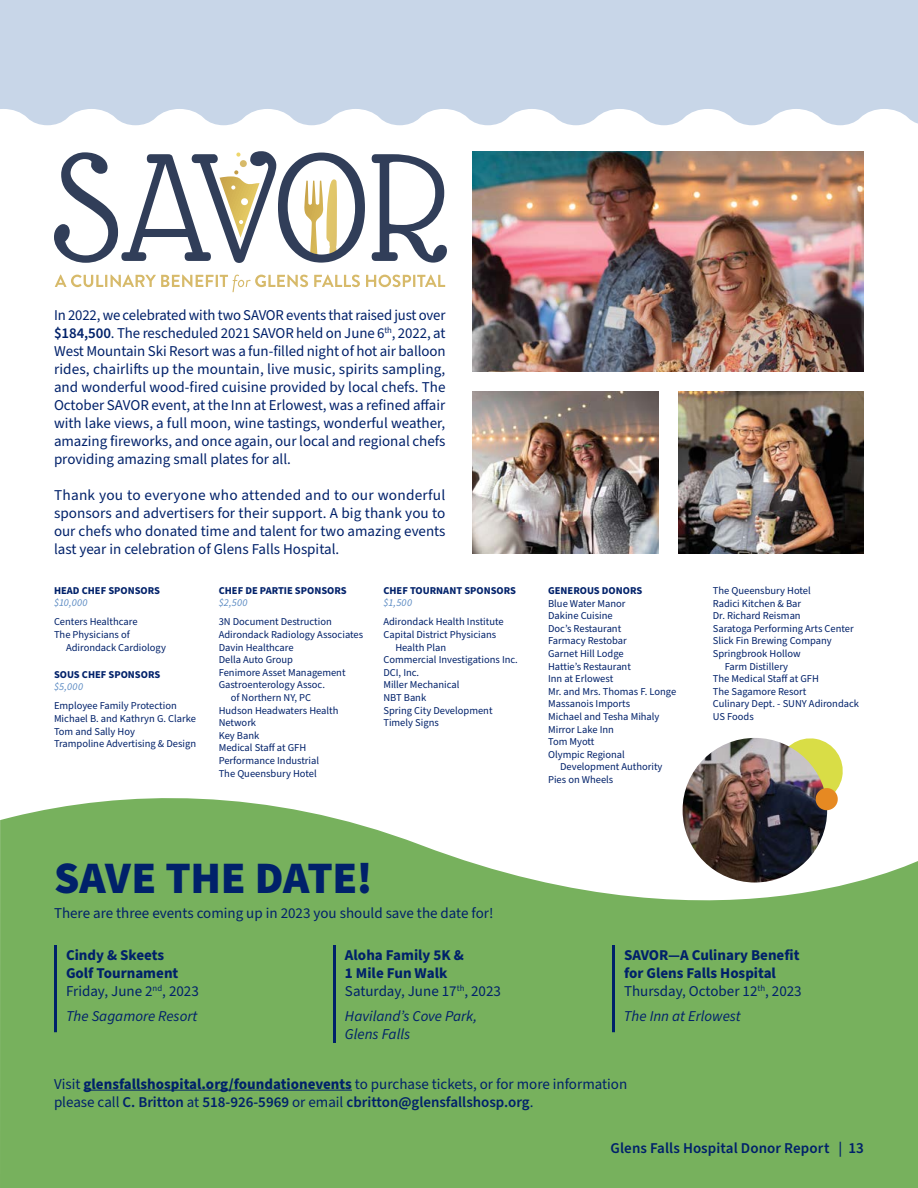
<style>
.page{position:relative;width:918px;height:1188px;background:#fff}
.page>*{position:absolute;margin:0;border:0;box-sizing:border-box;transform-origin:0 0}
.t1{font:900 45px "Source Sans Pro";letter-spacing:-.01em;color:#00216a}
.t2{font:15px/18px "Source Sans Pro";color:#00216a;text-align:justify}
.t3{font:700 15px/18px "Source Sans Pro";color:#00216a}
.t4{font:italic 15px/18px "Source Sans Pro";color:#00216a}
.t5{font:600 15px "Source Sans Pro";letter-spacing:.005em;color:#00216a}
.t6{font:10.5px/12.6px "Source Sans Pro";color:#00216a}
.t7{font:700 10.5px "Source Sans Pro";color:#00216a}
.t8{font:italic 10.5px "Source Sans Pro";letter-spacing:.035em;color:#5c8bc3}
.s1{font-weight:600}
.s2{font-weight:400}
.s3{font-weight:700}
</style>
<div class="page">
<svg style="left:0;top:0;width:918px;height:125px;background:#cbd8e9"></svg>
<svg style="left:0;top:786px;width:918px;height:402px;background:#89bb72"></svg>
<svg style="left:372px;top:154px;width:75px;height:109px"></svg>
<svg style="left:55px;top:275px;width:253px;height:17px"></svg>
<svg style="left:314px;top:275px;width:46px;height:12px"></svg>
<svg style="left:366px;top:275px;width:79px;height:12px"></svg>
<svg style="left:54px;top:151px;width:311px;height:112px"></svg>
<div style="left:240px;top:160px;width:7px;height:7px;background:#d7ba6a;border-radius:50%"></div>
<hr style="left:54px;top:945px;width:3px;height:87px;background:#00216a">
<hr style="left:612px;top:945px;width:3px;height:87px;background:#00216a">
<hr style="left:333px;top:945px;width:3px;height:98px;background:#00216a">
<hr style="left:84px;top:1090px;width:268px;height:1px;background:#00216a">
<img style="left:473px;top:151px;width:391px;height:221px">
<img style="left:472px;top:392px;width:186px;height:162px">
<img style="left:678px;top:392px;width:186px;height:162px">
<img style="left:683px;top:738px;width:144px;height:145px;border-radius:72px">
<img style="left:775px;top:738px;width:71px;height:73px">
<p class="t2" style="left:54px;top:306px;width:393px">In 2022, we celebrated with two SAVOR events that raised just over <span class="s1">$184,500</span>. The rescheduled 2021 SAVOR held on June 6<sup>th</sup>, 2022, at West Mountain Ski Resort was a fun-filled night of hot air balloon rides, chairlifts up the mountain, live music, spirits sampling, and wonderful wood-fired cuisine provided by local chefs. The October SAVOR event, at the Inn at Erlowest, was a refined affair with lake views, a full moon, wine tastings, wonderful weather, amazing fireworks, and once again, our local and regional chefs providing amazing small plates for all.</p>
<h2 class="t2" style="left:54px;top:486px;width:393px">Thank you to everyone who attended and to our wonderful sponsors and advertisers for their support. A big thank you to our chefs who donated time and talent for two amazing events last year in celebration of Glens Falls Hospital.</h2>
<p class="t7" style="left:54px;top:583px;width:107px">HEAD CHEF SPONSORS</p>
<p class="t8" style="left:54px;top:595px;width:35px">$10,000</p>
<p class="t6" style="left:54px;top:616px;width:85px">Centers Healthcare</p>
<p class="t6" style="left:54px;top:628px;width:77px">The Physicians of</p>
<p class="t6" style="left:66px;top:641px;width:102px">Adirondack Cardiology</p>
<p class="t7" style="left:54px;top:667px;width:108px">SOUS CHEF SPONSORS</p>
<p class="t8" style="left:54px;top:680px;width:31px">$5,000</p>
<p class="t6" style="left:54px;top:700px;width:144px">Employee Family Protection<br>Michael B. and Kathryn G. Clarke<br>Tom and Sally Hoy<br>Trampoline Advertising &amp; Design</p>
<p class="t7" style="left:219px;top:583px;width:129px">CHEF DE PARTIE SPONSORS</p>
<p class="t8" style="left:219px;top:595px;width:30px">$2,500</p>
<p class="t6" style="left:219px;top:616px;width:115px">3N Document Destruction</p>
<p class="t6" style="left:219px;top:628px;width:146px">Adirondack Radiology Associates</p>
<p class="t6" style="left:219px;top:641px;width:76px">Davin Healthcare</p>
<p class="t6" style="left:219px;top:654px;width:76px">Della Auto Group</p>
<p class="t6" style="left:219px;top:666px;width:128px">Fenimore Asset Management</p>
<p class="t6" style="left:219px;top:679px;width:108px">Gastroenterology Assoc.</p>
<p class="t6" style="left:231px;top:691px;width:82px">of Northern NY, PC</p>
<p class="t6" style="left:219px;top:704px;width:121px">Hudson Headwaters Health</p>
<p class="t6" style="left:219px;top:717px;width:39px">Network</p>
<p class="t6" style="left:219px;top:729px;width:42px">Key Bank</p>
<p class="t6" style="left:219px;top:742px;width:89px">Medical Staff at GFH</p>
<p class="t6" style="left:219px;top:754px;width:102px">Performance Industrial</p>
<p class="t6" style="left:219px;top:767px;width:100px">The Queensbury Hotel</p>
<p class="t7" style="left:383px;top:583px;width:134px">CHEF TOURNANT SPONSORS</p>
<p class="t8" style="left:383px;top:595px;width:30px">$1,500</p>
<p class="t6" style="left:383px;top:616px;width:122px">Adirondack Health Institute</p>
<p class="t6" style="left:383px;top:628px;width:114px">Capital District Physicians</p>
<p class="t6" style="left:395px;top:641px;width:52px">Health Plan</p>
<p class="t6" style="left:383px;top:654px;width:136px">Commercial Investigations Inc.</p>
<p class="t6" style="left:383px;top:666px;width:37px">DCI, Inc.</p>
<p class="t6" style="left:383px;top:679px;width:78px">Miller Mechanical</p>
<p class="t6" style="left:383px;top:691px;width:44px">NBT Bank</p>
<p class="t6" style="left:383px;top:704px;width:111px">Spring City Development</p>
<p class="t6" style="left:383px;top:717px;width:57px">Timely Signs</p>
<p class="t7" style="left:548px;top:583px;width:96px">GENEROUS DONORS</p>
<p class="t6" style="left:548px;top:597px;width:130px">Blue Water Manor<br>Dakine Cuisine<br>Doc’s Restaurant<br>Farmacy Restobar<br>Garnet Hill Lodge<br>Hattie’s Restaurant<br>Inn at Erlowest<br>Mr. and Mrs. Thomas F. Longe<br>Massanois Imports<br>Michael and Tesha Mihaly<br>Mirror Lake Inn<br>Tom Myott<br>Olympic Regional</p>
<p class="t6" style="left:548px;top:761px;width:116px;text-indent:12px">Development Authority<br>Pies on Wheels</p>
<h1 class="t1" style="left:54px;top:846px;width:320px">SAVE THE DATE!</h1>
<h2 class="t2" style="left:54px;top:905px;width:441px">There are three events coming up in 2023 you should save the date for!</h2>
<p class="t6" style="left:713px;top:585px;width:100px">The Queensbury Hotel</p>
<p class="t6" style="left:713px;top:597px;width:90px">Radici Kitchen &amp; Bar</p>
<p class="t6" style="left:713px;top:610px;width:89px">Dr. Richard Reisman</p>
<p class="t6" style="left:713px;top:622px;width:142px">Saratoga Performing Arts Center</p>
<p class="t6" style="left:713px;top:635px;width:120px">Slick Fin Brewing Company</p>
<p class="t6" style="left:713px;top:648px;width:89px">Springbrook Hollow</p>
<p class="t6" style="left:725px;top:660px;width:65px">Farm Distillery</p>
<p class="t6" style="left:713px;top:673px;width:108px">The Medical Staff at GFH</p>
<p class="t6" style="left:713px;top:685px;width:95px">The Sagamore Resort</p>
<p class="t6" style="left:713px;top:698px;width:148px">Culinary Dept. - SUNY Adirondack</p>
<p class="t6" style="left:713px;top:711px;width:43px">US Foods</p>
<h2 class="t3" style="left:345px;top:947px;width:158px">Aloha Family 5K &amp;<br>1 Mile Fun Walk<br><span class="s2">Saturday, June 17</span><sup>th</sup><span class="s2">, 2023</span></h2>
<h2 class="t4" style="left:345px;top:1008px;width:134px">Haviland’s Cove Park,<br>Glens Falls</h2>
<h2 class="t2" style="left:54px;top:1076px;width:575px">Visit <span class="s3">glensfallshospital.org/foundationevents</span> to purchase tickets, or for more information please call <span class="s1">C. Britton</span> at <span class="s1">518-926-5969</span> or email <span class="s1">cbritton@glensfallshosp.org</span>.</h2>
<h2 class="t5" style="left:611px;top:1138px;width:255px">Glens Falls Hospital Donor Report | 13</h2>
<h2 class="t3" style="left:66px;top:947px;width:134px">Cindy &amp; Skeets<br>Golf Tournament<br><span class="s2">Friday, June 2</span><sup>nd</sup><span class="s2">, 2023</span></h2>
<h2 class="t4" style="left:66px;top:1008px;width:133px">The Sagamore Resort</h2>
<h2 class="t3" style="left:624px;top:947px;width:179px">SAVOR—A Culinary Benefit for Glens Falls Hospital<br><span class="s2">Thursday, October 12</span><sup>th</sup><span class="s2">, 2023</span></h2>
<h2 class="t4" style="left:624px;top:1008px;width:118px">The Inn at Erlowest</h2>
</div>
